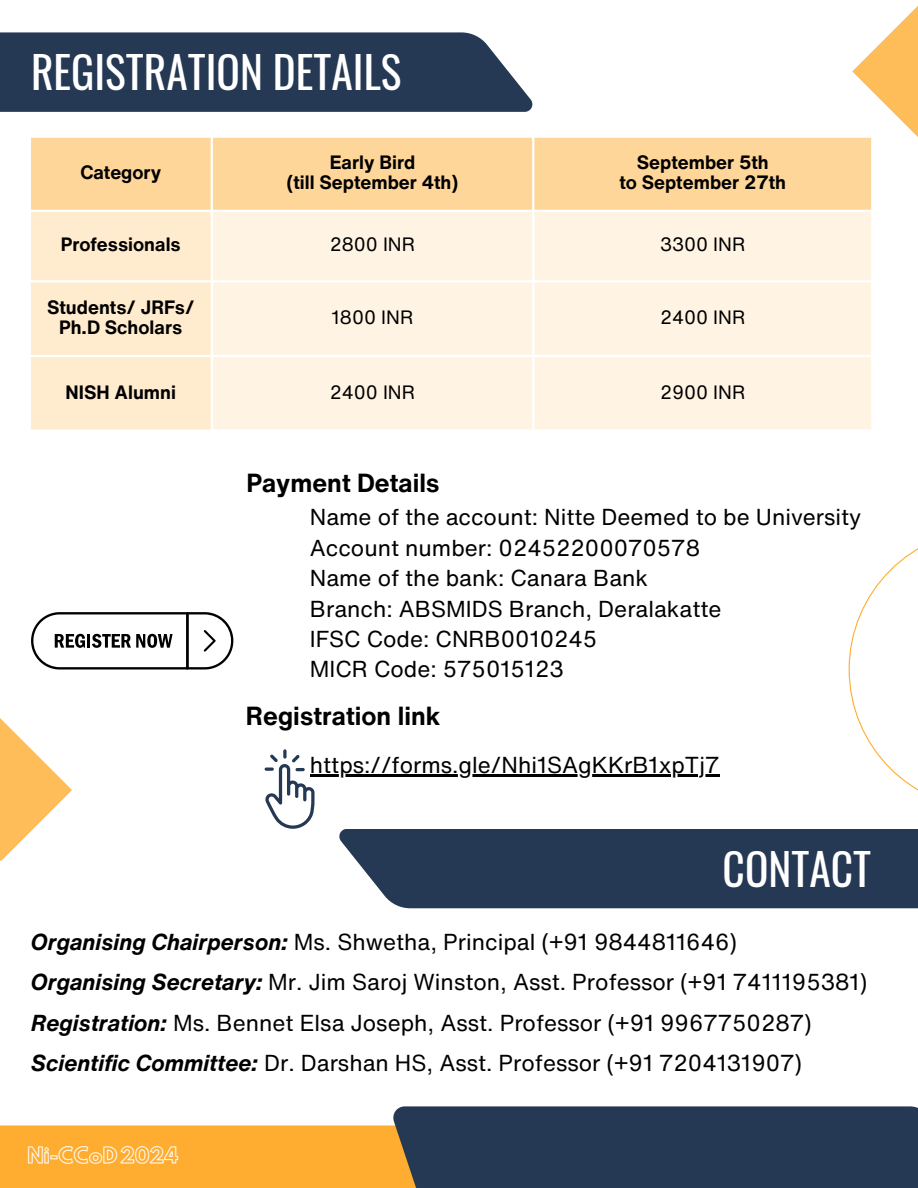
<style>
.page{position:relative;width:918px;height:1188px;background:#fff}
.page>*{position:absolute;margin:0;border:0;box-sizing:border-box;transform-origin:0 0}
.t1{font:43.5px "Oswald";color:#fff}
.t2{font:700 25.5px "Helvetica Now Text";color:#000}
.t3{font:22.5px/30.3px "Helvetica Now Text";color:#000}
.t4{font:19.5px "Hussar Ekologiczne 1";color:#fff}
.t5{font:700 18.9px/20.2px "Helvetica Now Text";color:#000;text-align:center}
.t6{font:18.9px "Helvetica Now Text";color:#000}
.s1{font-weight:700;font-style:italic}
</style>
<div class="page">
<div style="left:0;top:1125px;width:497px;height:63px;background:#ffad30"></div>
<div style="left:393px;top:1106px;width:525px;height:82px;background:#253954"></div>
<svg style="left:849px;top:548px;width:69px;height:243px"></svg>
<div style="left:31px;top:138px;width:840px;height:72px;background:#ffd699"></div>
<div style="left:31px;top:212px;width:180px;height:218px;background:#ffebcd"></div>
<div style="left:213px;top:212px;width:658px;height:218px;background:#fff4e3"></div>
<div style="left:0;top:32px;width:532px;height:80px;background:#253954"></div>
<svg style="left:852px;top:6px;width:66px;height:139px"></svg>
<svg style="left:0;top:718px;width:72px;height:143px"></svg>
<svg style="left:31px;top:612px;width:202px;height:58px"></svg>
<svg style="left:265px;top:749px;width:49px;height:80px"></svg>
<hr style="left:310px;top:774px;width:409px;height:3px;background:#000">
<div style="left:339px;top:829px;width:579px;height:79px;background:#253954"></div>
<p class="t1" style="left:31px;top:38px;width:372px">REGISTRATION DETAILS</p>
<h1 class="t5" style="left:80px;top:162px;width:82px">Category</h1>
<p class="t5" style="left:330px;top:152px;width:87px">Early Bird</p>
<p class="t5" style="left:287px;top:172px;width:173px">(till September 4th)</p>
<p class="t5" style="left:637px;top:152px;width:134px">September 5th</p>
<p class="t5" style="left:619px;top:172px;width:168px">to September 27th</p>
<p class="t5" style="left:61px;top:234px;width:121px">Professionals</p>
<p class="t6" style="left:330px;top:230px;width:87px">2800 INR</p>
<p class="t6" style="left:660px;top:230px;width:87px">3300 INR</p>
<p class="t5" style="left:47px;top:297px;width:149px">Students/ JRFs/<br>Ph.D Scholars</p>
<p class="t6" style="left:332px;top:303px;width:83px">1800 INR</p>
<p class="t6" style="left:660px;top:303px;width:87px">2400 INR</p>
<p class="t5" style="left:66px;top:381px;width:112px">NISH Alumni</p>
<p class="t6" style="left:330px;top:378px;width:87px">2400 INR</p>
<p class="t6" style="left:660px;top:378px;width:87px">2900 INR</p>
<h3 class="t2" style="left:246px;top:464px;width:195px">Payment Details</h3>
<p class="t3" style="left:310px;top:502px;width:553px">Name of the account: Nitte Deemed to be University<br>Account number: 02452200070578<br>Name of the bank: Canara Bank<br>Branch: ABSMIDS Branch, Deralakatte<br>IFSC Code: CNRB0010245<br>MICR Code: 575015123</p>
<h2 class="t2" style="left:246px;top:697px;width:196px">Registration link</h2>
<h2 class="t3" style="left:310px;top:750px;width:411px">https://forms.gle/Nhi1SAgKKrB1xpTj7</h2>
<p class="t1" style="left:723px;top:835px;width:150px">CONTACT</p>
<h3 class="t3" style="left:31px;top:921px;width:838px;line-height:40.5px"><span class="s1">Organising Chairperson:</span> Ms. Shwetha, Principal (+91 9844811646)<br><span class="s1">Organising Secretary:</span> Mr. Jim Saroj Winston, Asst. Professor (+91 7411195381)<br><span class="s1">Registration:</span> Ms. Bennet Elsa Joseph, Asst. Professor (+91 9967750287)<br><span class="s1">Scientific Committee:</span> Dr. Darshan HS, Asst. Professor (+91 7204131907)</h3>
<h1 class="t4" style="left:28px;top:1148px;width:153px">Ni-CCoD2024</h1>
</div>
